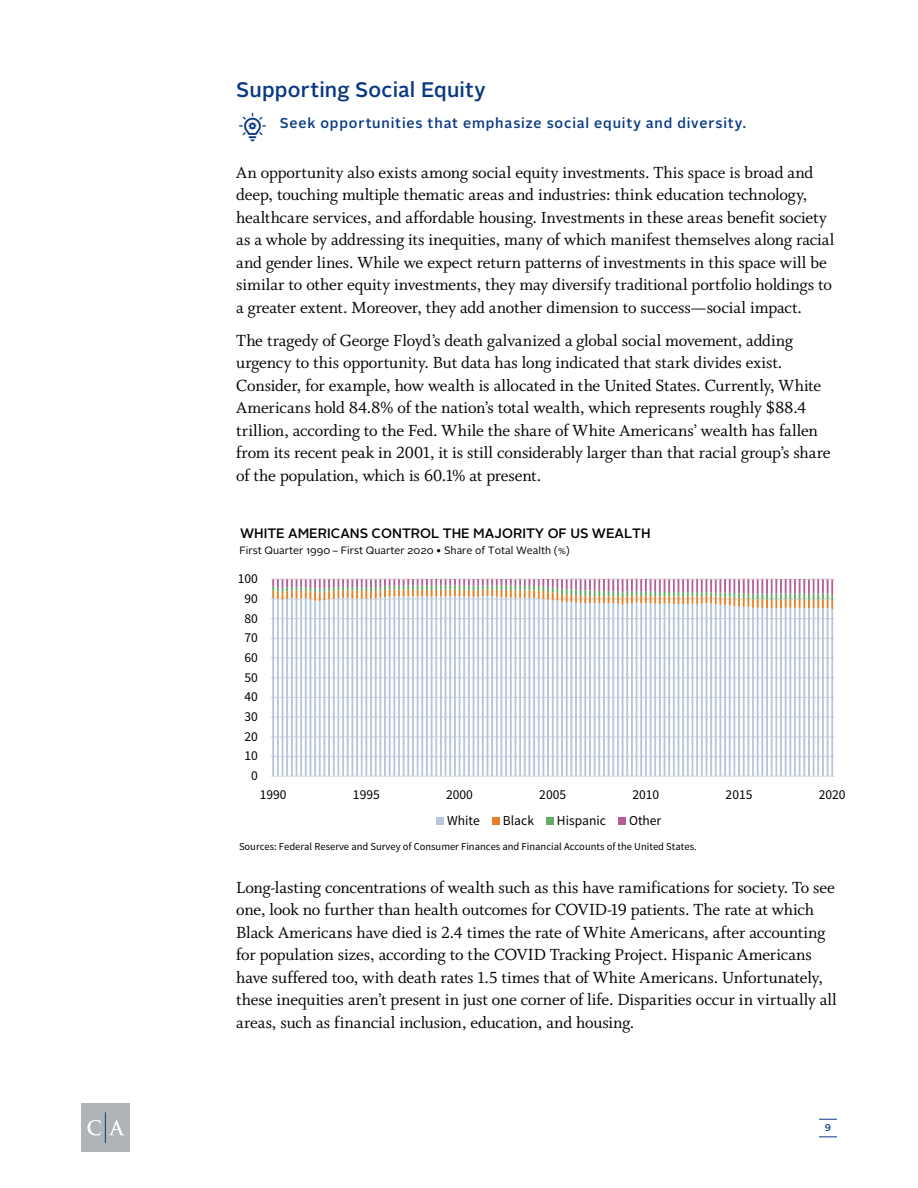
<style>
.page{position:relative;width:918px;height:1188px;background:#fff}
.page>*{position:absolute;margin:0;border:0;box-sizing:border-box;transform-origin:0 0}
.t1{font:500 21px "Alright Sans";letter-spacing:.01em;color:#083981}
.t2{font:18px/22.5px "Whitman";letter-spacing:-.005em;color:#000}
.t3{font:500 14.25px "Alright Sans";letter-spacing:.06em;color:#083981}
.t4{font:13.65px "Source Sans Pro";color:#000}
.t5{font:500 13.65px "Alright Sans";color:#000}
.t6{font:10.65px "Source Sans Pro";color:#000}
.t7{font:10.65px "Alright Sans";color:#000}
.t8{font:500 9.75px "Alright Sans";color:#083981}
.s1{font-family:"Calibri"}
</style>
<div class="page">
<hr style="left:271px;top:756px;width:564px;height:1px;background:#d9d9d9">
<hr style="left:271px;top:736px;width:564px;height:1px;background:#d9d9d9">
<hr style="left:271px;top:717px;width:564px;height:1px;background:#d9d9d9">
<hr style="left:271px;top:697px;width:564px;height:1px;background:#d9d9d9">
<hr style="left:271px;top:677px;width:564px;height:1px;background:#d9d9d9">
<hr style="left:271px;top:657px;width:564px;height:2px;background:#d9d9d9">
<hr style="left:271px;top:638px;width:564px;height:1px;background:#d9d9d9">
<hr style="left:271px;top:618px;width:564px;height:1px;background:#d9d9d9">
<hr style="left:271px;top:598px;width:564px;height:2px;background:#d9d9d9">
<hr style="left:271px;top:579px;width:564px;height:1px;background:#d9d9d9">
<svg style="left:272px;top:609px;width:561px;height:167px"></svg>
<svg style="left:272px;top:579px;width:561px;height:30px"></svg>
<hr style="left:271px;top:776px;width:564px;height:1px;background:#d9d9d9">
<div style="left:436px;top:817px;width:8px;height:8px;background:#b5c7da"></div>
<div style="left:492px;top:817px;width:8px;height:8px;background:#e78024"></div>
<div style="left:546px;top:817px;width:8px;height:8px;background:#63ab64"></div>
<div style="left:618px;top:817px;width:8px;height:8px;background:#b55f99"></div>
<img style="left:239px;top:112px;width:27px;height:30px">
<div style="left:81px;top:1103px;width:49px;height:49px;background:#b1b4b6"></div>
<svg style="left:87px;top:1120px;width:14px;height:16px"></svg>
<svg style="left:109px;top:1120px;width:15px;height:15px"></svg>
<hr style="left:105px;top:1112px;width:1px;height:31px;background:#083981">
<svg style="left:819px;top:1119px;width:18px;height:1px"></svg>
<svg style="left:819px;top:1137px;width:18px;height:1px"></svg>
<p class="t1" style="left:236px;top:75px;width:251px">Supporting Social Equity</p>
<p class="t3" style="left:280px;top:113px;width:468px">Seek opportunities that emphasize social equity and diversity.</p>
<p class="t2" style="left:236px;top:162px;width:600px">An opportunity also exists among social equity investments. This space is broad and deep, touching multiple thematic areas and industries: think education technology, healthcare services, and affordable housing. Investments in these areas benefit society as a whole by addressing its inequities, many of which manifest themselves along racial and gender lines. While we expect return patterns of investments in this space will be similar to other equity investments, they may diversify traditional portfolio holdings to a greater extent. Moreover, they add another dimension to success—social impact.</p>
<p class="t2" style="left:236px;top:330px;width:596px">The tragedy of George Floyd’s death galvanized a global social movement, adding urgency to this opportunity. But data has long indicated that stark divides exist.<br>Consider, for example, how wealth is allocated in the United States. Currently, White Americans hold 84.8% of the nation’s total wealth, which represents roughly $88.4 trillion, according to the Fed. While the share of White Americans’ wealth has fallen from its recent peak in 2001, it is still considerably larger than that racial group’s share of the population, which is 60.1% at present.</p>
<p class="t5" style="left:240px;top:524px;width:412px">WHITE AMERICANS CONTROL THE MAJORITY OF US WEALTH</p>
<p class="t7" style="left:239px;top:543px;width:332px">First Quarter 1990 <span class="s1">–</span> First Quarter 2020 <span class="s1">•</span> Share of Total Wealth (%)</p>
<p class="t4" style="left:238px;top:570px;width:22px">100</p>
<p class="t4" style="left:245px;top:590px;width:15px">90</p>
<p class="t4" style="left:245px;top:610px;width:15px">80</p>
<p class="t4" style="left:245px;top:629px;width:15px">70</p>
<p class="t4" style="left:245px;top:649px;width:15px">60</p>
<p class="t4" style="left:245px;top:669px;width:15px">50</p>
<p class="t4" style="left:245px;top:688px;width:15px">40</p>
<p class="t4" style="left:245px;top:708px;width:15px">30</p>
<p class="t4" style="left:245px;top:728px;width:15px">20</p>
<p class="t4" style="left:245px;top:747px;width:15px">10</p>
<p class="t4" style="left:251px;top:767px;width:8px">0</p>
<p class="t4" style="left:260px;top:786px;width:28px">1990</p>
<p class="t4" style="left:353px;top:786px;width:28px">1995</p>
<p class="t4" style="left:446px;top:786px;width:28px">2000</p>
<p class="t4" style="left:539px;top:786px;width:28px">2005</p>
<p class="t4" style="left:632px;top:786px;width:28px">2010</p>
<p class="t4" style="left:726px;top:786px;width:28px">2015</p>
<p class="t4" style="left:819px;top:786px;width:28px">2020</p>
<p class="t4" style="left:447px;top:812px;width:34px">White</p>
<p class="t4" style="left:503px;top:812px;width:33px">Black</p>
<p class="t4" style="left:557px;top:812px;width:51px">Hispanic</p>
<p class="t4" style="left:629px;top:812px;width:34px">Other</p>
<p class="t6" style="left:239px;top:840px;width:459px">Sources: Federal Reserve and Survey of Consumer Finances and Financial Accounts of the United States.</p>
<p class="t2" style="left:236px;top:877px;width:602px">Long-lasting concentrations of wealth such as this have ramifications for society. To see one, look no further than health outcomes for COVID-19 patients. The rate at which Black Americans have died is 2.4 times the rate of White Americans, after accounting for population sizes, according to the COVID Tracking Project. Hispanic Americans have suffered too, with death rates 1.5 times that of White Americans. Unfortunately, these inequities aren’t present in just one corner of life. Disparities occur in virtually all areas, such as financial inclusion, education, and housing.</p>
<p class="t8" style="left:825px;top:1121px;width:8px">9</p>
</div>
